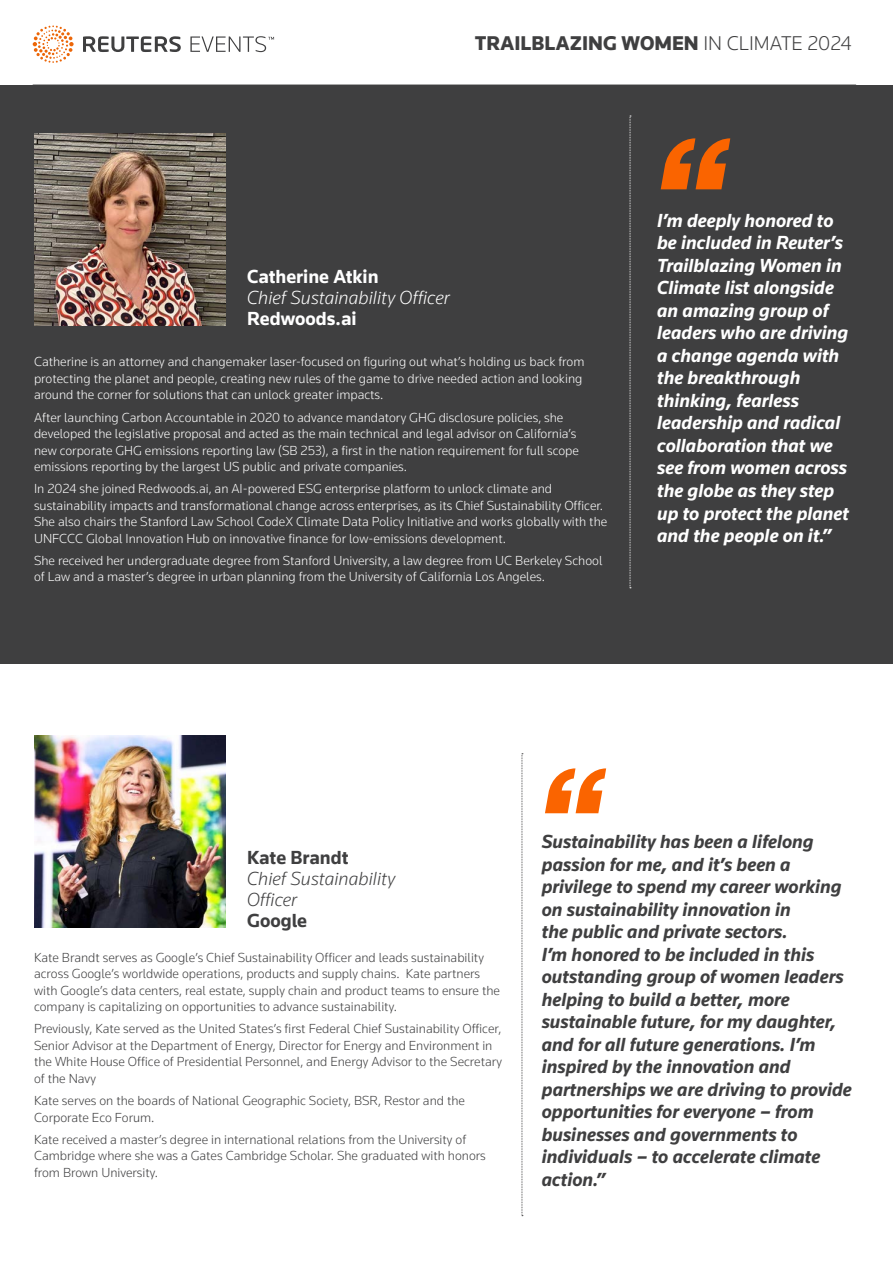
<style>
.page{position:relative;width:893px;height:1263px;background:#fff}
.page>*{position:absolute;margin:0;border:0;box-sizing:border-box;transform-origin:0 0}
.t1{font:900 20.55px "Knowledge 2017";color:#3f3f40}
.t2{font:italic 700 19.5px/22.5px "Knowledge 2017";color:#3f3f40}
.t3{font:italic 700 19.5px/22.5px "Knowledge 2017";color:#fff}
.t4{font:italic 300 19.5px "Knowledge 2017";color:#fff}
.t5{font:italic 300 19.5px/21px "Knowledge 2017";color:#3f3f40}
.t6{font:700 19.5px "Knowledge 2017";color:#fff}
.t7{font:700 19.5px "Knowledge 2017";color:#3f3f40}
.t8{font:300 13.5px/16.5px "Knowledge 2017";color:#fff}
.t9{font:300 13.5px/16.5px "Knowledge 2017";color:#3f3f40}
.s1{font-weight:300}
</style>
<div class="page">
<svg style="left:83px;top:36px;width:191px;height:16px"></svg>
<svg style="left:33px;top:25px;width:41px;height:38px"></svg>
<div style="left:0;top:85px;width:893px;height:578px;background:#3f3f40"></div>
<svg style="left:661px;top:138px;width:69px;height:51px"></svg>
<svg style="left:630px;top:116px;width:1px;height:472px"></svg>
<img style="left:34px;top:134px;width:192px;height:191px">
<img style="left:34px;top:736px;width:192px;height:191px">
<svg style="left:545px;top:768px;width:61px;height:45px"></svg>
<svg style="left:522px;top:753px;width:1px;height:463px"></svg>
<h1 class="t1" style="left:475px;top:30px;width:379px">TRAILBLAZING WOMEN <span class="s1">IN CLIMATE 2024</span></h1>
<p class="t6" style="left:247px;top:264px;width:133px">Catherine Atkin</p>
<p class="t4" style="left:247px;top:285px;width:204px">Chief Sustainability Officer</p>
<p class="t6" style="left:247px;top:306px;width:111px">Redwoods.ai</p>
<p class="t8" style="left:34px;top:353px;width:552px">Catherine is an attorney and changemaker laser-focused on figuring out what’s holding us back from protecting the planet and people, creating new rules of the game to drive needed action and looking around the corner for solutions that can unlock greater impacts.</p>
<p class="t8" style="left:34px;top:409px;width:546px">After launching Carbon Accountable in 2020 to advance mandatory GHG disclosure policies, she developed the legislative proposal and acted as the main technical and legal advisor on California’s new corporate GHG emissions reporting law (SB 253), a first in the nation requirement for full scope emissions reporting by the largest US public and private companies.</p>
<p class="t8" style="left:34px;top:480px;width:575px">In 2024 she joined Redwoods.ai, an AI-powered ESG enterprise platform to unlock climate and sustainability impacts and transformational change across enterprises, as its Chief Sustainability Officer.<br>She also chairs the Stanford Law School CodeX Climate Data Policy Initiative and works globally with the UNFCCC Global Innovation Hub on innovative finance for low-emissions development.</p>
<p class="t8" style="left:34px;top:552px;width:570px">She received her undergraduate degree from Stanford University, a law degree from UC Berkeley School of Law and a master’s degree in urban planning from the University of California Los Angeles.</p>
<p class="t3" style="left:657px;top:209px;width:194px">I’m deeply honored to be included in Reuter’s<br>Trailblazing Women in<br>Climate list alongside an amazing group of leaders who are driving a change agenda with the breakthrough thinking, fearless leadership and radical collaboration that we see from women across the globe as they step up to protect the planet and the people on it.”</p>
<p class="t7" style="left:247px;top:845px;width:103px">Kate Brandt</p>
<p class="t5" style="left:247px;top:867px;width:150px">Chief Sustainability<br>Officer</p>
<p class="t7" style="left:247px;top:908px;width:62px">Google</p>
<p class="t9" style="left:34px;top:949px;width:467px">Kate Brandt serves as Google’s Chief Sustainability Officer and leads sustainability across Google’s worldwide operations, products and supply chains. Kate partners with Google’s data centers, real estate, supply chain and product teams to ensure the company is capitalizing on opportunities to advance sustainability.</p>
<p class="t9" style="left:34px;top:1020px;width:469px">Previously, Kate served as the United States’s first Federal Chief Sustainability Officer, Senior Advisor at the Department of Energy, Director for Energy and Environment in the White House Office of Presidential Personnel, and Energy Advisor to the Secretary of the Navy</p>
<p class="t9" style="left:34px;top:1092px;width:432px">Kate serves on the boards of National Geographic Society, BSR, Restor and the<br>Corporate Eco Forum.</p>
<p class="t9" style="left:34px;top:1131px;width:453px">Kate received a master’s degree in international relations from the University of<br>Cambridge where she was a Gates Cambridge Scholar. She graduated with honors from Brown University.</p>
<p class="t2" style="left:542px;top:830px;width:312px">Sustainability has been a lifelong passion for me, and it’s been a privilege to spend my career working on sustainability innovation in<br>the public and private sectors.<br>I’m honored to be included in this outstanding group of women leaders helping to build a better, more sustainable future, for my daughter, and for all future generations. I’m inspired by the innovation and partnerships we are driving to provide opportunities for everyone – from businesses and governments to individuals – to accelerate climate action.”</p>
</div>
